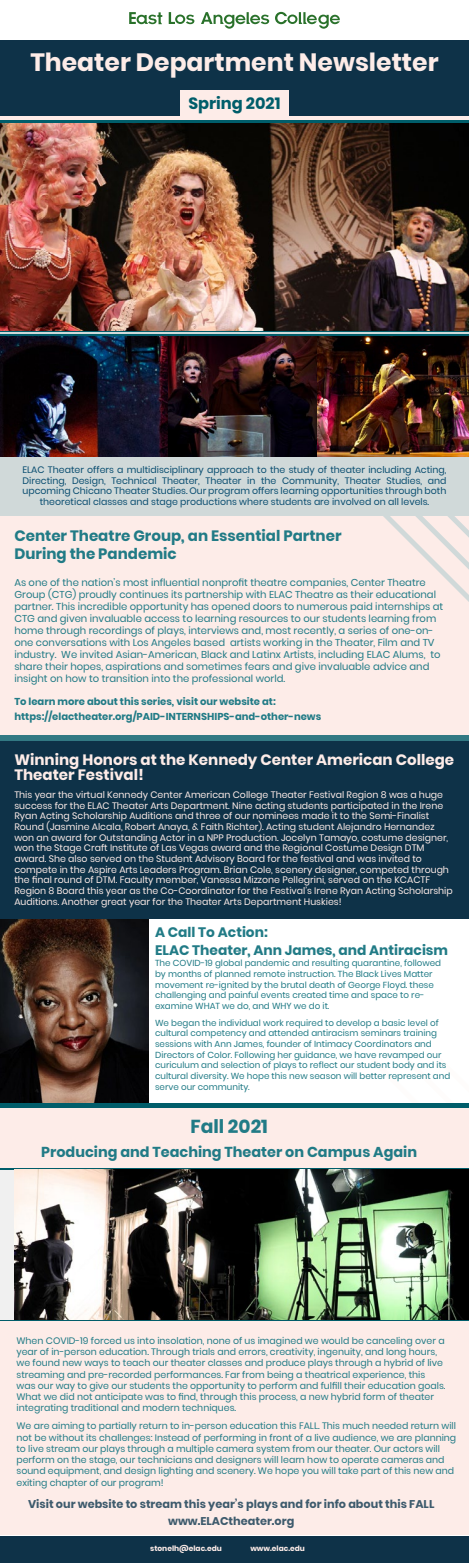
<style>
.page{position:relative;width:469px;height:1563px;background:#fff}
.page>*{position:absolute;margin:0;border:0;box-sizing:border-box;transform-origin:0 0}
.t1{font:700 25px "Poppins";color:#fdece8}
.Paragraph_Style_10{font:700 18.75px "Poppins";color:#217b86}
.Paragraph_Style_1{font:700 16.25px "Poppins";color:#005d6a}
.Paragraph_Style_6{font:700 15px "Poppins";color:#fdece8}
.Paragraph_Style_3{font:700 15px/18px "Poppins";color:#217b86}
.Paragraph_Style_11{font:700 14.38px "Poppins";color:#217b86}
.Paragraph_Style_8{font:700 13.75px "Poppins";color:#217b86}
.Paragraph_Style_13{font:700 11.25px "Poppins";color:#3e5b6d}
.Paragraph_Style_4{font:10px/12px "Poppins";color:#217b86}
.Paragraph_Style_5{font:700 10px "Poppins";color:#217b86}
.Paragraph_Style_12{font:9.38px/11.2px "Poppins";color:#217b86}
.Paragraph_Style_7{font:9.38px/10.6px "Poppins";color:#fdece8}
.Paragraph_Style_2{font:9.38px/10.6px "Poppins";color:#094d70;text-align:center}
.Paragraph_Style_9{font:8.75px/10.6px "Poppins";color:#217b86}
.Paragraph_Style_14{font:700 7.5px "Poppins";color:#fdece8}
</style>
<div class="page">
<div style="left:0;top:40px;width:469px;height:129px;background:#0e3248"></div>
<div style="left:0;top:1536px;width:469px;height:26px;background:#0e3248"></div>
<img style="left:0;top:918px;width:148px;height:185px">
<img style="left:0;top:123px;width:469px;height:208px">
<img style="left:0;top:336px;width:168px;height:121px">
<img style="left:316px;top:336px;width:153px;height:121px">
<img style="left:168px;top:336px;width:148px;height:121px">
<svg style="left:0;top:333px;width:469px;height:3px"></svg>
<div style="left:0;top:117px;width:469px;height:6px;background:#005d6a"></div>
<div style="left:0;top:1103px;width:469px;height:5px;background:#005d6a"></div>
<hr style="left:0;top:117px;width:469px;height:3px;background:#fdece8">
<hr style="left:0;top:331px;width:469px;height:2px;background:#d0d9d9">
<div style="left:0;top:516px;width:469px;height:236px;background:#fdece8"></div>
<div style="left:0;top:1108px;width:469px;height:426px;background:#fdece8"></div>
<svg style="left:383px;top:516px;width:86px;height:86px"></svg>
<div style="left:0;top:457px;width:469px;height:59px;background:#d0d9d9"></div>
<div style="left:180px;top:90px;width:109px;height:27px;background:#fdece8"></div>
<hr style="left:0;top:1168px;width:469px;height:3px;background:#005d6a">
<svg style="left:0;top:1319px;width:469px;height:2px"></svg>
<div style="left:0;top:1169px;width:469px;height:150px;background:#f0f0f0"></div>
<img style="left:14px;top:1169px;width:455px;height:150px">
<div style="left:0;top:735px;width:469px;height:6px;background:#327983"></div>
<div style="left:0;top:741px;width:469px;height:177px;background:#0e3248"></div>
<svg style="left:275px;top:12px;width:65px;height:17px"></svg>
<svg style="left:129px;top:12px;width:33px;height:12px"></svg>
<svg style="left:169px;top:12px;width:25px;height:12px"></svg>
<svg style="left:201px;top:12px;width:68px;height:17px"></svg>
<h1 class="t1" style="left:30px;top:48px;width:410px">Theater Department Newsletter</h1>
<p class="Paragraph_Style_1" style="left:188px;top:94px;width:94px">Spring 2021</p>
<p class="Paragraph_Style_2" style="left:22px;top:464px;width:425px">ELAC Theater offers a multidisciplinary approach to the study of theater including Acting, Directing, Design, Technical Theater, Theater in the Community, Theater Studies, and upcoming Chicano Theater Studies. Our program offers learning opportunities through both theoretical classes and stage productions where students are involved on all levels.</p>
<p class="Paragraph_Style_3" style="left:14px;top:527px;width:328px">Center Theatre Group, an Essential Partner<br>During the Pandemic</p>
<p class="Paragraph_Style_4" style="left:14px;top:577px;width:430px">As one of the nation’s most influential nonprofit theatre companies, Center Theatre Group (CTG) proudly continues its partnership with ELAC Theatre as their educational partner. This incredible opportunity has opened doors to numerous paid internships at CTG and given invaluable access to learning resources to our students learning from home through recordings of plays, interviews and, most recently, a series of one-on&shy;one conversations with Los Angeles based artists working in the Theater, Film and TV industry. We invited Asian-American, Black and Latinx Artists, including ELAC Alums, to share their hopes, aspirations and sometimes fears and give invaluable advice and insight on how to transition into the professional world.</p>
<p class="Paragraph_Style_5" style="left:14px;top:696px;width:263px">To learn more about this series, visit our website at:</p>
<p class="Paragraph_Style_5" style="left:14px;top:711px;width:308px">https://elactheater.org/PAID-INTERNSHIPS-and-other-news</p>
<p class="Paragraph_Style_6" style="left:14px;top:750px;width:441px">Winning Honors at the Kennedy Center American College</p>
<p class="Paragraph_Style_6" style="left:14px;top:766px;width:131px">Theater Festival!</p>
<p class="Paragraph_Style_7" style="left:14px;top:789px;width:440px">This year the virtual Kennedy Center American College Theater Festival Region 8 was a huge success for the ELAC Theater Arts Department. Nine acting students participated in the Irene Ryan Acting Scholarship Auditions and three of our nominees made it to the Semi-Finalist Round (Jasmine Alcala, Robert Anaya, &amp; Faith Richter). Acting student Alejandro Hernandez won an award for Outstanding Actor in a NPP Production. Jocelyn Tamayo, costume designer, won the Stage Craft Institute of Las Vegas award and the Regional Costume Design DTM award. She also served on the Student Advisory Board for the festival and was invited to compete in the Aspire Arts Leaders Program. Brian Cole, scenery designer, competed through the final round of DTM. Faculty member, Vanessa Mizzone Pellegrini, served on the KCACTF Region 8 Board this year as the Co-Coordinator for the Festival’s Irene Ryan Acting Scholarship Auditions. Another great year for the Theater Arts Department Huskies!</p>
<p class="Paragraph_Style_8" style="left:155px;top:924px;width:114px">A Call To Action:</p>
<p class="Paragraph_Style_8" style="left:155px;top:942px;width:294px">ELAC Theater, Ann James, and Antiracism</p>
<p class="Paragraph_Style_9" style="left:155px;top:958px;width:287px">The COVID-19 global pandemic and resulting quarantine, followed by months of planned remote instruction. The Black Lives Matter movement re-ignited by the brutal death of George Floyd. these challenging and painful events created time and space to re&shy;examine WHAT we do, and WHY we do it.</p>
<p class="Paragraph_Style_9" style="left:155px;top:1017px;width:297px">We began the individual work required to develop a basic level of cultural competency and attended antiracism seminars training sessions with Ann James, founder of Intimacy Coordinators and Directors of Color. Following her guidance, we have revamped our curiculum and selection of plays to reflect our student body and its cultural diversity. We hope this new season will better represent and serve our community.</p>
<p class="Paragraph_Style_10" style="left:190px;top:1115px;width:79px">Fall 2021</p>
<p class="Paragraph_Style_11" style="left:41px;top:1143px;width:377px">Producing and Teaching Theater on Campus Again</p>
<p class="Paragraph_Style_12" style="left:16px;top:1335px;width:430px">When COVID-19 forced us into insolation, none of us imagined we would be canceling over a year of in-person education. Through trials and errors, creativity, ingenuity, and long hours, we found new ways to teach our theater classes and produce plays through a hybrid of live streaming and pre-recorded performances. Far from being a theatrical experience, this was our way to give our students the opportunity to perform and fulfill their education goals.<br>What we did not anticipate was to find, through this process, a new hybrid form of theater integrating traditional and modern techniques.</p>
<p class="Paragraph_Style_12" style="left:16px;top:1420px;width:441px">We are aiming to partially return to in-person education this FALL. This much needed return will not be without its challenges: Instead of performing in front of a live audience, we are planning to live stream our plays through a multiple camera system from our theater. Our actors will perform on the stage, our technicians and designers will learn how to operate cameras and sound equipment, and design lighting and scenery. We hope you will take part of this new and exiting chapter of our program!</p>
<p class="Paragraph_Style_13" style="left:28px;top:1497px;width:408px">Visit our website to stream this year’s plays and for info about this FALL</p>
<p class="Paragraph_Style_13" style="left:168px;top:1514px;width:128px">www.ELACtheater.org</p>
<p class="Paragraph_Style_14" style="left:150px;top:1543px;width:73px">stonelh@elac.edu</p>
<p class="Paragraph_Style_14" style="left:250px;top:1543px;width:56px">www.elac.edu</p>
</div>
